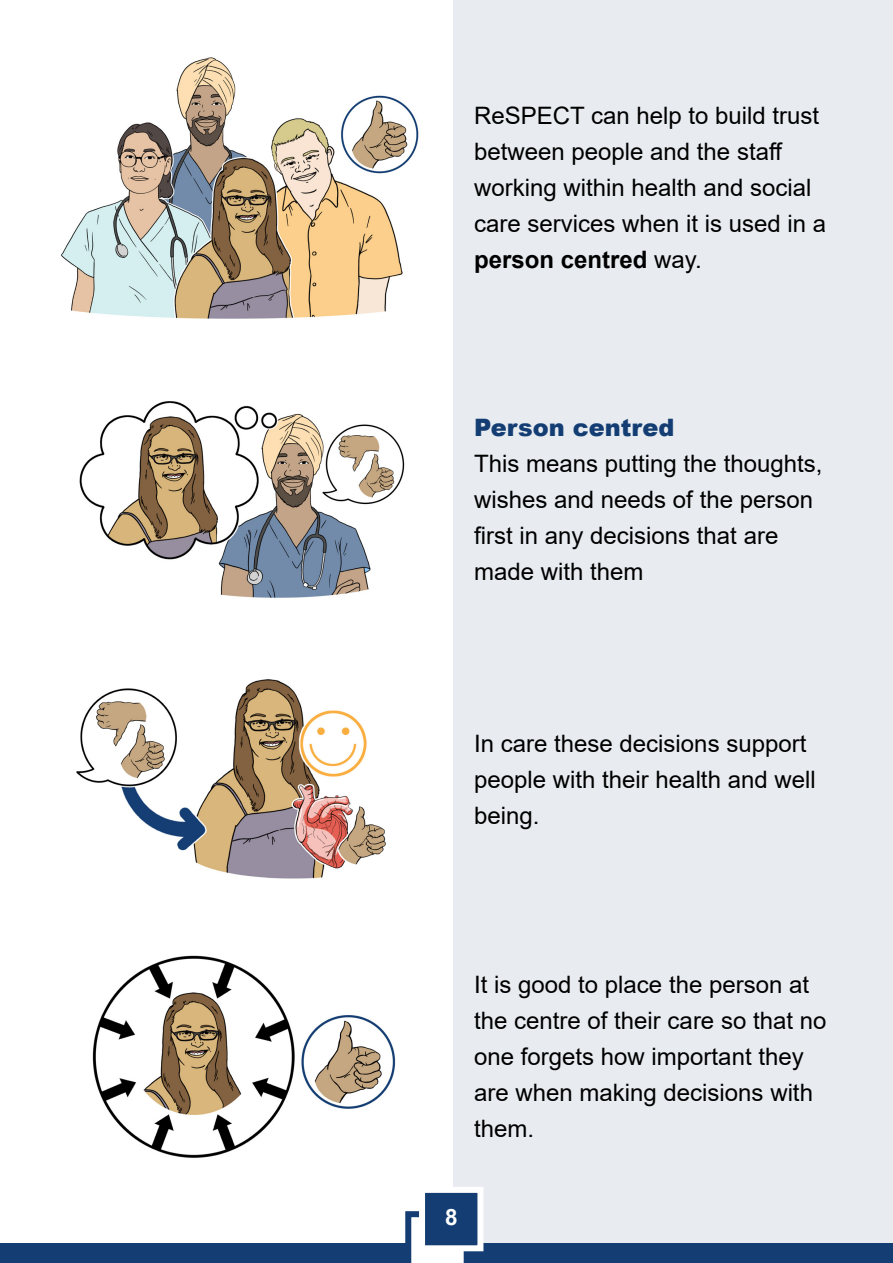
<style>
.page{position:relative;width:893px;height:1263px;background:#fff}
.page>*{position:absolute;margin:0;border:0;box-sizing:border-box;transform-origin:0 0}
.t1{font:24px/36px "Arial";color:#000}
.t2{font:900 24px "Arial";color:#143e73}
.t3{font:700 22.5px "Arial";color:#fff}
.s1{font-weight:700}
</style>
<div class="page">
<div style="left:453px;top:0;width:440px;height:1263px;background:#e8ecf1"></div>
<div style="left:0;top:1243px;width:893px;height:20px;background:#143e73"></div>
<svg style="left:405px;top:1211px;width:65px;height:52px"></svg>
<div style="left:419px;top:1187px;width:64px;height:64px;background:#143e73;border:6px solid #fff"></div>
<img style="left:61px;top:57px;width:358px;height:262px">
<img style="left:79px;top:401px;width:326px;height:197px">
<img style="left:76px;top:679px;width:310px;height:200px">
<img style="left:92px;top:955px;width:304px;height:203px">
<p class="t1" style="left:474px;top:98px;width:354px">ReSPECT can help to build trust between people and the staff working within health and social care services when it is used in a <span class="s1">person centred</span> way.</p>
<p class="t2" style="left:474px;top:410px;width:202px">Person centred</p>
<p class="t1" style="left:474px;top:445px;width:350px">This means putting the thoughts, wishes and needs of the person first in any decisions that are made with them</p>
<p class="t1" style="left:474px;top:726px;width:343px">In care these decisions support people with their health and well being.</p>
<p class="t1" style="left:474px;top:966px;width:354px">It is good to place the person at the centre of their care so that no one forgets how important they are when making decisions with them.</p>
<p class="t3" style="left:445px;top:1201px;width:14px">8</p>
</div>
